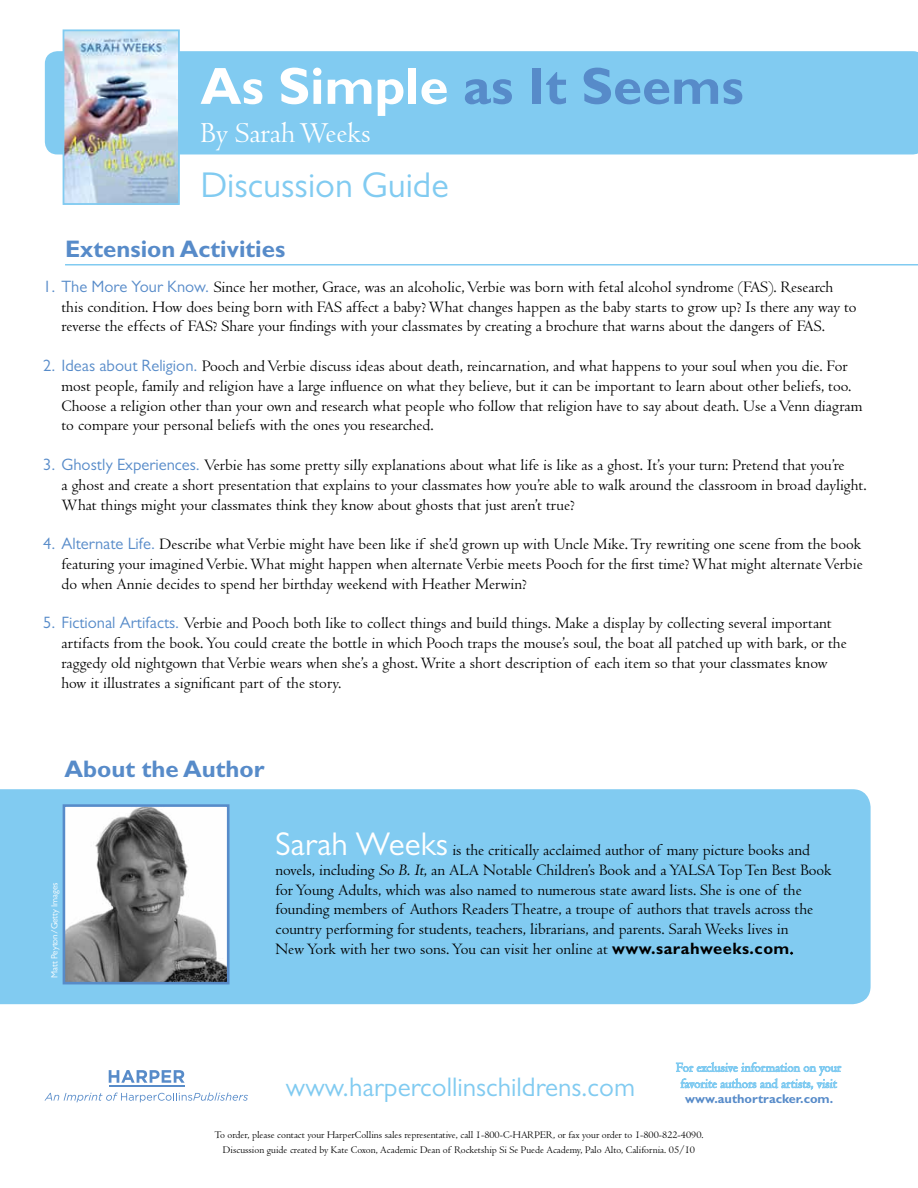
<style>
.page{position:relative;width:918px;height:1188px;background:#fff}
.page>*{position:absolute;margin:0;border:0;box-sizing:border-box;transform-origin:0 0}
.t1{font:700 52.5px "Gill Sans";color:#578bc9}
.t2{font:36px "Gill Sans";color:#81cbf1}
.t3{font:30px "Centaur";color:#fff}
.t4{font:27px "Gill Sans";color:#81cbf1}
.t5{font:700 24px "Gill Sans";color:#578bc9}
.t6{font:16.5px/19.8px "Centaur";color:#000}
.t7{font:700 12.75px "Gill Sans";color:#578bc9}
.t8{font:10.5px/14.4px "Centaur";color:#000;text-align:center}
.t9{font:9px "Gill Sans";color:#fff}
.s1{color:#fff}
.s2{font-family:"Gill Sans";color:#578bc9}
.s3{font-family:"Gill Alt One";color:#578bc9}
.s4{font-family:"Gill Sans";font-size:33px;color:#fff}
.s5{font-style:italic}
.s6{font-family:"Gill Sans";font-weight:700}
</style>
<div class="page">
<div style="left:45px;top:51px;width:873px;height:103px;background:#81cbf1"></div>
<div style="left:0;top:789px;width:871px;height:215px;background:#81cbf1"></div>
<svg style="left:790px;top:951px;width:3px;height:4px"></svg>
<img style="left:67px;top:808px;width:159px;height:172px">
<div style="left:63px;top:804px;width:167px;height:180px;border:3px solid #578bc9"></div>
<svg style="left:676px;top:1062px;width:165px;height:28px"></svg>
<img style="left:66px;top:32px;width:111px;height:170px">
<div style="left:63px;top:29px;width:117px;height:176px;border:2px solid #81cbf1"></div>
<hr style="left:65px;top:264px;width:853px;height:2px;background:#81cbf1">
<svg style="left:109px;top:1070px;width:76px;height:13px"></svg>
<hr style="left:109px;top:1086px;width:76px;height:1px;background:#578bc9">
<svg style="left:44px;top:1093px;width:204px;height:9px"></svg>
<h1 class="t1" style="left:200px;top:55px;width:545px"><span class="s1">As Simple</span> as It Seems</h1>
<h3 class="t3" style="left:200px;top:117px;width:172px">By Sarah Weeks</h3>
<h2 class="t2" style="left:200px;top:164px;width:250px">Discussion Guide</h2>
<h3 class="t5" style="left:65px;top:235px;width:222px">Extension Activities</h3>
<p class="t6" style="left:62px;top:277px;width:797px;text-indent:-18px"><span class="s2">1. The More Your Know.</span> Since her mother, Grace, was an alcoholic, Verbie was born with fetal alcohol syndrome (FAS). Research this condition. How does being born with FAS affect a baby? What changes happen as the baby starts to grow up? Is there any way to reverse the effects of FAS? Share your findings with your classmates by creating a brochure that warns about the dangers of FAS.</p>
<p class="t6" style="left:62px;top:356px;width:803px;text-indent:-18px"><span class="s2">2. Ideas about Religion.</span> Pooch and Verbie discuss ideas about death, reincarnation, and what happens to your soul when you die. For most people, family and religion have a large influence on what they believe, but it can be important to learn about other beliefs, too.<br>Choose a religion other than your own and research what people who follow that religion have to say about death. Use a Venn diagram to compare your personal beliefs with the ones you researched.</p>
<p class="t6" style="left:62px;top:455px;width:807px;text-indent:-18px"><span class="s2">3. Ghostly Experiences.</span> Verbie has some pretty silly explanations about what life is like as a ghost. It’s your turn: Pretend that you’re<br>a ghost and create a short presentation that explains to your classmates how you’re able to walk around the classroom in broad daylight.<br>What things might your classmates think they know about ghosts that just aren’t true?</p>
<p class="t6" style="left:62px;top:535px;width:803px;text-align:justify;text-indent:-18px"><span class="s2">4. Alternate Life.</span> Describe what Verbie might have been like if she’d grown up with Uncle Mike. Try rewriting one scene from the book featuring your imagined Verbie. What might happen when alternate Verbie meets Pooch for the first time? What might alternate Verbie do when Annie decides to spend her birthday weekend with Heather Merwin?</p>
<p class="t6" style="left:62px;top:614px;width:787px;text-indent:-18px"><span class="s2">5.</span> <span class="s3">Fictional Artifacts.</span> Verbie and Pooch both like to collect things and build things. Make a display by collecting several important artifacts from the book. You could create the bottle in which Pooch traps the mouse’s soul, the boat all patched up with bark, or the raggedy old nightgown that Verbie wears when she’s a ghost. Write a short description of each item so that your classmates know how it illustrates a significant part of the story.</p>
<h3 class="t5" style="left:64px;top:755px;width:202px">About the Author</h3>
<p class="t9" style="left:49px;top:978px;width:97px;rotate:-90deg">Matt Peyton/Getty Images</p>
<p class="t6" style="left:275px;top:840px;width:558px"><span class="s4">Sarah Weeks</span> is the critically acclaimed author of many picture books and novels, including <span class="s5">So B.It</span>, an ALA Notable Children’s Book and a YALSA Top Ten Best Book for Young Adults, which was also named to numerous state award lists. She is one of the founding members of Authors Readers Theatre, a troupe of authors that travels across the country performing for students, teachers, librarians, and parents. Sarah Weeks lives in<br>New York with her two sons. You can visit her online at <span class="s6">www.sarahweeks.com</span>.</p>
<h3 class="t4" style="left:286px;top:1072px;width:351px">www.harpercollinschildrens.com</h3>
<p class="t7" style="left:685px;top:1091px;width:149px">www.authortracker.com.</p>
<p class="t8" style="left:214px;top:1128px;width:491px">To order, please contact your HarperCollins sales representative, call 1-800-C-HARPER, or fax your order to 1-800-822-4090.<br>Discussion guide created by Kate Coxon, Academic Dean of Rocketship Si Se Puede Academy, Palo Alto, California. 05/10</p>
</div>
